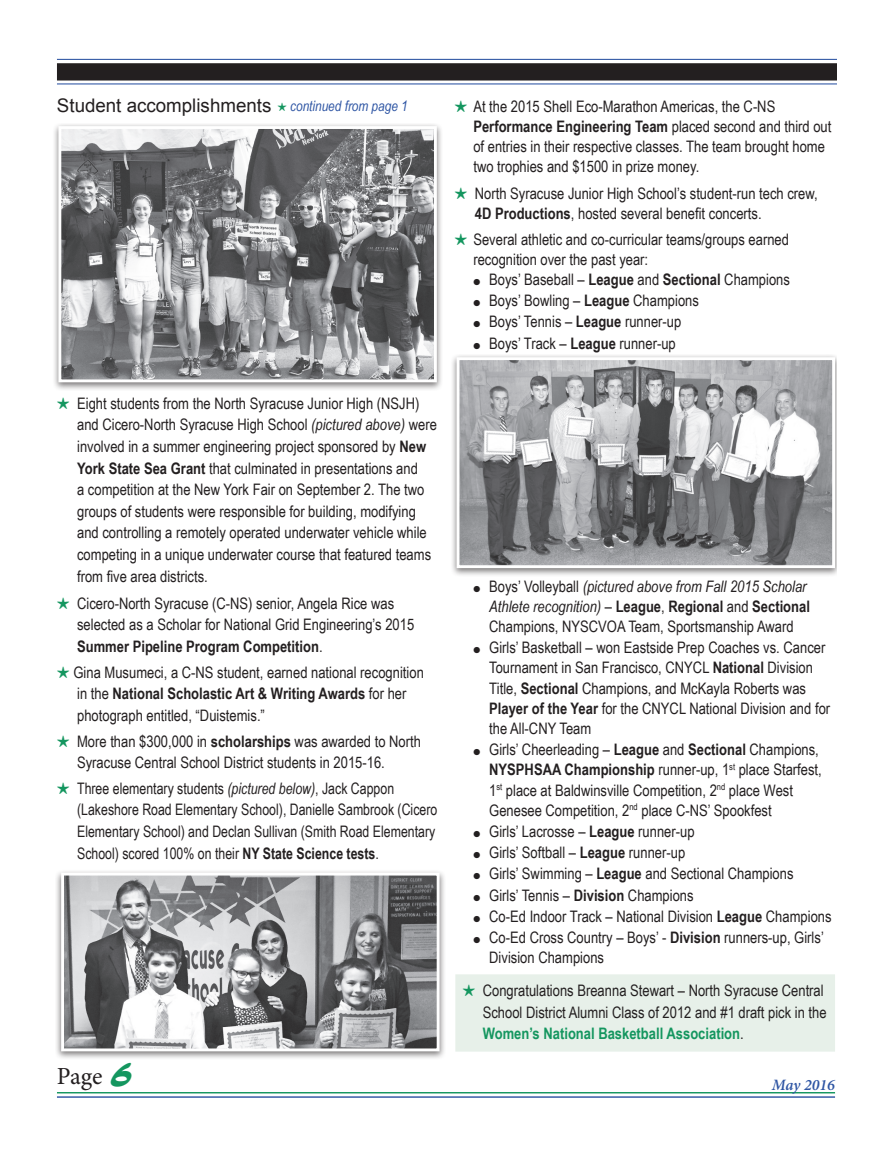
<style>
.page{position:relative;width:891px;height:1161px;background:#fff}
.page>*{position:absolute;margin:0;border:0;box-sizing:border-box;transform-origin:0 0}
.t1{font:24.45px "Minion Pro";color:#231f20}
.t2{font:18.75px "Arial";color:#231f20}
.t3{font:15.9px/21.6px "Arial Narrow";color:#231f20}
.t4{font:15.9px/21.6px "Arial Narrow";color:#231f20;scale:.95 1}
.t5{font:italic 600 15.9px "Minion Pro";color:#2f56a4}
.s1{font-family:"Monotype Sorts";font-size:11.55px;color:#14965f}
.s2{font-family:"Arial Narrow";font-style:italic;font-size:14.4px;color:#2f56a4}
.s3{font-family:"Monotype Sorts";color:#14965f}
.s4{font-weight:700}
.s5{font-style:italic}
.s6{font-family:"Smack Attack BB";font-weight:700;font-size:28.8px;color:#14965f}
.s7{font-weight:700;color:#14965f}
</style>
<div class="page">
<hr style="left:57px;top:1092px;width:778px;height:1px;background:#14965f">
<hr style="left:57px;top:1096px;width:778px;height:2px;background:#2f56a4">
<hr style="left:57px;top:59px;width:780px;height:1px;background:#2f56a4">
<hr style="left:57px;top:83px;width:780px;height:1px;background:#2f56a4">
<div style="left:57px;top:63px;width:780px;height:18px;background:#231f20"></div>
<div style="left:52px;top:123px;width:391px;height:269px;background:#231f20;opacity:.6"></div>
<img style="left:62px;top:130px;width:371px;height:248px">
<div style="left:58px;top:126px;width:379px;height:256px;border:3px solid #fff"></div>
<div style="left:450px;top:354px;width:387px;height:223px;background:#231f20;opacity:.6"></div>
<img style="left:461px;top:361px;width:370px;height:203px">
<div style="left:457px;top:357px;width:378px;height:211px;border:3px solid #fff"></div>
<div style="left:55px;top:869px;width:391px;height:191px;background:#231f20;opacity:.6"></div>
<img style="left:65px;top:877px;width:371px;height:170px">
<div style="left:61px;top:873px;width:379px;height:178px;border:3px solid #fff"></div>
<div style="left:457px;top:976px;width:377px;height:74px;background:#e7f0e9"></div>
<div style="left:455px;top:974px;width:380px;height:78px;border:3px solid #e7f0e9"></div>
<p class="t2" style="left:57px;top:93px;width:352px">Student accomplishments <span class="s1">H</span> <span class="s2">continued from page 1</span></p>
<p class="t3" style="left:473px;top:96px;width:360px;line-height:20.2px;text-indent:-19px"><span class="s3">H</span> At the 2015 Shell Eco-Marathon Americas, the C-NS <span class="s4">Performance Engineering Team</span> placed second and third out of entries in their respective classes. The team brought home two trophies and $1500 in prize money.</p>
<p class="t3" style="left:475px;top:183px;width:344px;line-height:20.2px;text-indent:-20px"><span class="s3">H</span> North Syracuse Junior High School’s student-run tech crew,<br><span class="s4">4D Productions</span>, hosted several benefit concerts.</p>
<p class="t3" style="left:473px;top:228px;width:317px;line-height:20.2px;text-indent:-19px"><span class="s3">H</span> Several athletic and co-curricular teams/groups earned recognition over the past year:</p>
<p class="t3" style="left:473px;top:268px;width:318px">● Boys’ Baseball – <span class="s4">League</span> and <span class="s4">Sectional</span> Champions</p>
<p class="t3" style="left:473px;top:289px;width:227px">● Boys’ Bowling – <span class="s4">League</span> Champions</p>
<p class="t3" style="left:473px;top:310px;width:210px">● Boys’ Tennis – <span class="s4">League</span> runner-up</p>
<p class="t3" style="left:473px;top:332px;width:204px">● Boys’ Track – <span class="s4">League</span> runner-up</p>
<p class="t3" style="left:77px;top:392px;width:361px;text-indent:-20px"><span class="s3">H</span> Eight students from the North Syracuse Junior High (NSJH) and Cicero-North Syracuse High School <span class="s5">(pictured above)</span> were involved in a summer engineering project sponsored by <span class="s4">New York State Sea Grant</span> that culminated in presentations and<br>a competition at the New York Fair on September 2. The two groups of students were responsible for building, modifying and controlling a remotely operated underwater vehicle while competing in a unique underwater course that featured teams from five area districts.</p>
<p class="t3" style="left:77px;top:592px;width:339px;text-indent:-20px"><span class="s3">H</span> Cicero-North Syracuse (C-NS) senior, Angela Rice was selected as a Scholar for National Grid Engineering’s 2015<br><span class="s4">Summer Pipeline Program Competition</span>.</p>
<p class="t3" style="left:77px;top:661px;width:348px;text-indent:-20px"><span class="s3">H</span> Gina Musumeci, a C-NS student, earned national recognition in the <span class="s4">National Scholastic Art &amp; Writing Awards</span> for her photograph entitled, “Duistemis.”</p>
<p class="t3" style="left:77px;top:730px;width:345px;text-indent:-20px"><span class="s3">H</span> More than $300,000 in <span class="s4">scholarships</span> was awarded to North<br>Syracuse Central School District students in 2015-16.</p>
<p class="t4" style="left:77px;top:777px;width:381px;text-indent:-20px"><span class="s3">H</span> Three elementary students <span class="s5">(pictured below)</span>, Jack Cappon (Lakeshore Road Elementary School), Danielle Sambrook (Cicero Elementary School) and Declan Sullivan (Smith Road Elementary School) scored 100% on their <span class="s4">NY State Science tests</span>.</p>
<h1 class="t1" style="left:57px;top:1060px;width:77px">Page <span class="s6">6</span></h1>
<p class="t3" style="left:489px;top:575px;width:322px;line-height:20.2px;text-indent:-16px">● Boys’ Volleyball <span class="s5">(pictured above from Fall 2015 Scholar<br>Athlete recognition)</span> – <span class="s4">League</span>, <span class="s4">Regional</span> and <span class="s4">Sectional<br></span>Champions, NYSCVOA Team, Sportsmanship Award</p>
<p class="t3" style="left:489px;top:637px;width:342px;line-height:20.2px;text-indent:-16px">● Girls’ Basketball – won Eastside Prep Coaches vs. Cancer Tournament in San Francisco, CNYCL <span class="s4">National</span> Division Title, <span class="s4">Sectional</span> Champions, and McKayla Roberts was <span class="s4">Player of the Year</span> for the CNYCL National Division and for the All-CNY Team</p>
<p class="t3" style="left:489px;top:739px;width:334px;line-height:20.1px;text-indent:-16px">● Girls’ Cheerleading – <span class="s4">League</span> and <span class="s4">Sectional</span> Champions, <span class="s4">NYSPHSAA Championship</span> runner-up, 1<sup>st</sup> place Starfest, 1<sup>st</sup> place at Baldwinsville Competition, 2<sup>nd</sup> place West Genesee Competition, 2<sup>nd</sup> place C-NS’ Spookfest</p>
<p class="t3" style="left:473px;top:820px;width:223px">● Girls’ Lacrosse – <span class="s4">League</span> runner-up</p>
<p class="t3" style="left:473px;top:841px;width:213px">● Girls’ Softball – <span class="s4">League</span> runner-up</p>
<p class="t3" style="left:473px;top:862px;width:322px">● Girls’ Swimming – <span class="s4">League</span> and Sectional Champions</p>
<p class="t3" style="left:473px;top:884px;width:222px">● Girls’ Tennis – <span class="s4">Division</span> Champions</p>
<p class="t3" style="left:473px;top:905px;width:360px">● Co-Ed Indoor Track – National Division <span class="s4">League</span> Champions</p>
<p class="t3" style="left:489px;top:927px;width:336px;line-height:20.2px;text-indent:-16px">● Co-Ed Cross Country – Boys’ - <span class="s4">Division</span> runners-up, Girls’<br>Division Champions</p>
<p class="t3" style="left:483px;top:979px;width:345px;text-indent:-20px"><span class="s3">H</span> Congratulations Breanna Stewart – North Syracuse Central<br>School District Alumni Class of 2012 and #1 draft pick in the<br><span class="s7">Women’s National Basketball Association</span>.</p>
<p class="t5" style="left:772px;top:1073px;width:65px">May 2016</p>
</div>
